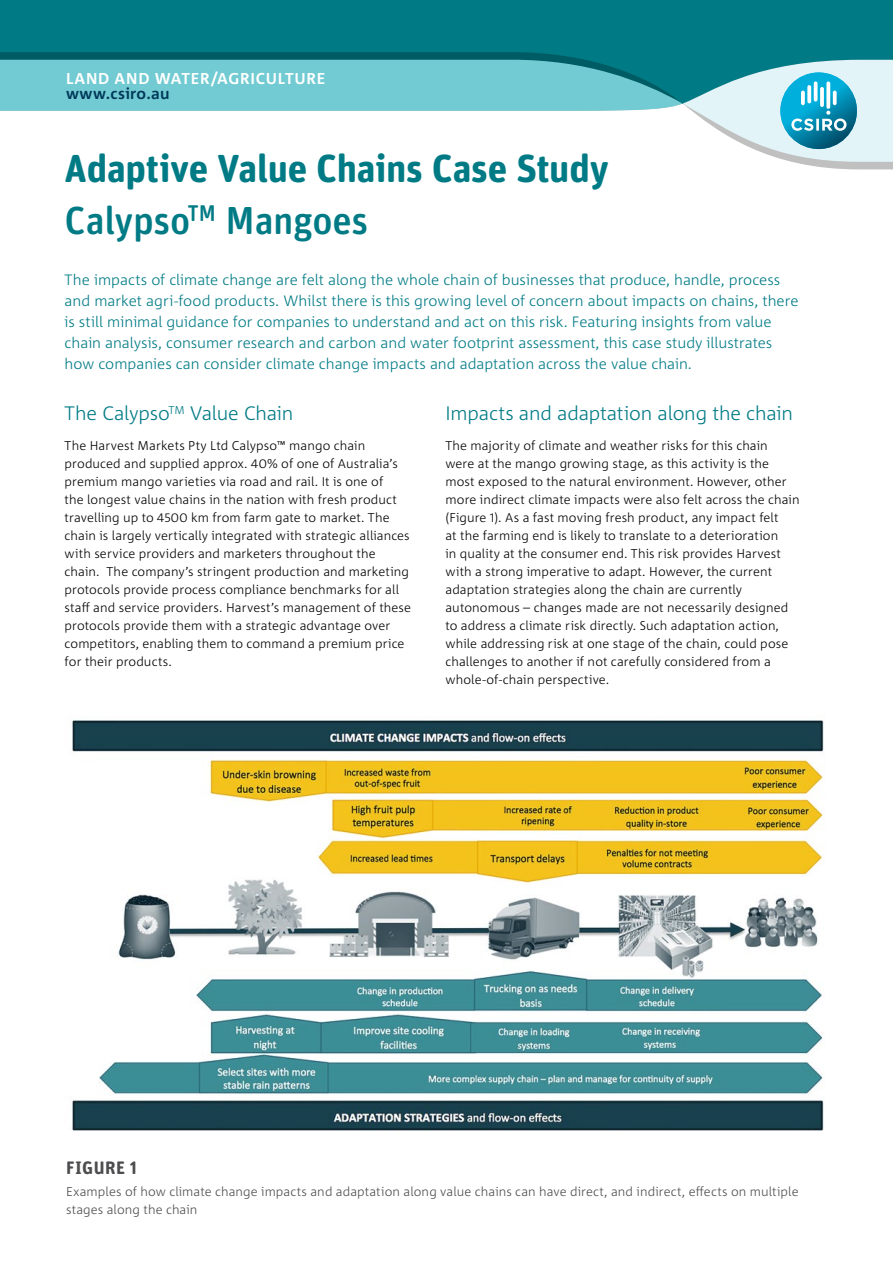
<style>
.page{position:relative;width:893px;height:1263px;background:#fff}
.page>*{position:absolute;margin:0;border:0;box-sizing:border-box;transform-origin:0 0}
.t1{font:700 39px/51.9px "Unit Rounded OT";letter-spacing:-.01em;color:#007b85}
.t2{font:300 19.5px "Corpid C1";letter-spacing:-.01em;color:#007b85}
.t3{font:700 18px "Unit Rounded OT";letter-spacing:.03em;color:#4d4d4f}
.t4{font:700 15.75px "Corpid C1";letter-spacing:.05em;color:#fff}
.t5{font:700 15.75px "Corpid C1";letter-spacing:.02em;color:#00395a}
.t6{font:300 15px/21px "Corpid C1";color:#007b85}
.t7{font:300 12.75px/18px "Corpid C1";letter-spacing:.005em;color:#000}
.t8{font:300 12.75px/18px "Corpid C1";letter-spacing:.005em;color:#4d4d4f}
.s1{font-weight:500}
</style>
<div class="page">
<img style="left:72px;top:720px;width:753px;height:411px">
<div style="left:0;top:0;width:893px;height:104px;background:#007b85"></div>
<svg style="left:0;top:52px;width:893px;height:117px"></svg>
<svg style="left:0;top:60px;width:893px;height:102px"></svg>
<svg style="left:820px;top:87px;width:4px;height:20px"></svg>
<svg style="left:807px;top:85px;width:4px;height:18px"></svg>
<svg style="left:833px;top:91px;width:4px;height:14px"></svg>
<svg style="left:801px;top:91px;width:4px;height:14px"></svg>
<svg style="left:826px;top:81px;width:4px;height:28px"></svg>
<hr style="left:814px;top:81px;width:3px;height:21px;background:#fff;border-radius:2px">
<p class="t4" style="left:66px;top:68px;width:261px">LAND AND WATER/AGRICULTURE</p>
<p class="t5" style="left:66px;top:84px;width:105px">www.csiro.au</p>
<h1 class="t1" style="left:65px;top:142px;width:546px">Adaptive Value Chains Case Study<br><span class="s1">Calypso</span><sup>TM</sup> <span class="s1">Mangoes</span></h1>
<p class="t6" style="left:65px;top:268px;width:735px">The impacts of climate change are felt along the whole chain of businesses that produce, handle, process and market agri-food products. Whilst there is this growing level of concern about impacts on chains, there is still minimal guidance for companies to understand and act on this risk. Featuring insights from value chain analysis, consumer research and carbon and water footprint assessment, this case study illustrates how companies can consider climate change impacts and adaptation across the value chain.</p>
<h2 class="t2" style="left:65px;top:401px;width:230px">The Calypso<sup>TM</sup> Value Chain</h2>
<p class="t7" style="left:65px;top:437px;width:348px">The Harvest Markets Pty Ltd Calypso™ mango chain produced and supplied approx. 40% of one of Australia’s premium mango varieties via road and rail. It is one of<br>the longest value chains in the nation with fresh product travelling up to 4500 km from farm gate to market. The chain is largely vertically integrated with strategic alliances with service providers and marketers throughout the chain. The company’s stringent production and marketing protocols provide process compliance benchmarks for all staff and service providers. Harvest’s management of these protocols provide them with a strategic advantage over competitors, enabling them to command a premium price for their products.</p>
<h2 class="t2" style="left:445px;top:401px;width:349px">Impacts and adaptation along the chain</h2>
<p class="t7" style="left:445px;top:437px;width:356px">The majority of climate and weather risks for this chain were at the mango growing stage, as this activity is the most exposed to the natural environment. However, other more indirect climate impacts were also felt across the chain (Figure 1). As a fast moving fresh product, any impact felt<br>at the farming end is likely to translate to a deterioration<br>in quality at the consumer end. This risk provides Harvest with a strong imperative to adapt. However, the current adaptation strategies along the chain are currently autonomous – changes made are not necessarily designed to address a climate risk directly. Such adaptation action, while addressing risk at one stage of the chain, could pose challenges to another if not carefully considered from a whole-of-chain perspective.</p>
<h3 class="t3" style="left:66px;top:1156px;width:72px">FIGURE 1</h3>
<p class="t8" style="left:66px;top:1182px;width:734px">Examples of how climate change impacts and adaptation along value chains can have direct, and indirect, effects on multiple stages along the chain</p>
</div>
